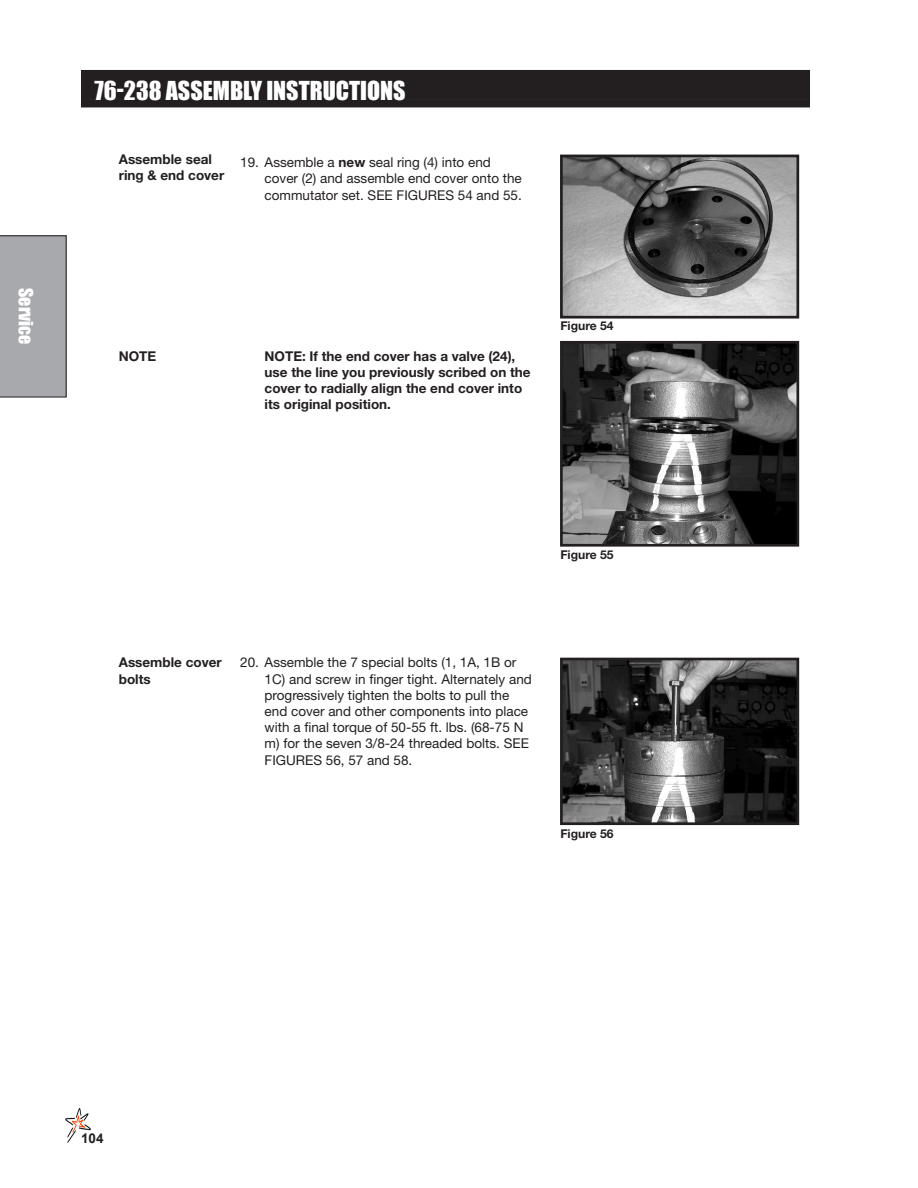
<style>
.page{position:relative;width:918px;height:1188px;background:#fff}
.page>*{position:absolute;margin:0;border:0;box-sizing:border-box;transform-origin:0 0}
.Header_Left{font:24px "Impact";color:#fff}
.t1{font:18px "Impact";color:#fff}
.t2{font:13.5px/16.2px "Helvetica Neue LT Std";color:#231f20}
.t3{font:700 13.5px/16.2px "Helvetica Neue LT Std";color:#231f20}
.t4{font:700 13.5px "Arial";color:#231f20}
.t5{font:700 12.15px "Helvetica Neue LT Std";color:#231f20}
.s1{font-weight:700}
</style>
<div class="page">
<img style="left:65px;top:1108px;width:26px;height:35px">
<div style="left:0;top:235px;width:67px;height:162px;background:#a8a9ad"></div>
<div style="left:81px;top:70px;width:729px;height:30px;background:#231f20"></div>
<div style="left:81px;top:100px;width:729px;height:7px;background:#231f20"></div>
<img style="left:564px;top:159px;width:231px;height:156px">
<div style="left:560px;top:155px;width:239px;height:164px;border:3px solid #231f20"></div>
<img style="left:564px;top:345px;width:231px;height:198px">
<div style="left:560px;top:341px;width:239px;height:206px;border:3px solid #231f20"></div>
<img style="left:564px;top:662px;width:231px;height:159px">
<div style="left:560px;top:658px;width:239px;height:167px;border:3px solid #231f20"></div>
<h2 class="t1" style="left:40px;top:288px;width:58px;rotate:90deg">Service</h2>
<p class="Header_Left" style="left:94px;top:72px;width:313px">76-238 ASSEMBLY INSTRUCTIONS</p>
<p class="t3" style="left:119px;top:151px;width:107px">Assemble seal ring &amp; end cover</p>
<p class="t2" style="left:265px;top:154px;width:259px;text-indent:-24px">19. Assemble a <span class="s1">new</span> seal ring (4) into end cover (2) and assemble end cover onto the commutator set. SEE FIGURES 54 and 55.</p>
<p class="t3" style="left:119px;top:347px;width:39px">NOTE</p>
<p class="t3" style="left:265px;top:347px;width:268px">NOTE: If the end cover has a valve (24), use the line you previously scribed on the cover to radially align the end cover into its original position.</p>
<p class="t5" style="left:560px;top:319px;width:55px">Figure 54</p>
<p class="t5" style="left:560px;top:547px;width:55px">Figure 55</p>
<p class="t3" style="left:119px;top:654px;width:104px">Assemble cover bolts</p>
<p class="t2" style="left:265px;top:654px;width:269px;text-indent:-24px">20. Assemble the 7 special bolts (1, 1A, 1B or 1C) and screw in finger tight. Alternately and progressively tighten the bolts to pull the end cover and other components into place with a final torque of 50-55 ft. lbs. (68-75 N m) for the seven 3/8-24 threaded bolts. SEE FIGURES 56, 57 and 58.</p>
<p class="t5" style="left:560px;top:827px;width:55px">Figure 56</p>
<p class="t4" style="left:81px;top:1129px;width:24px">104</p>
</div>
